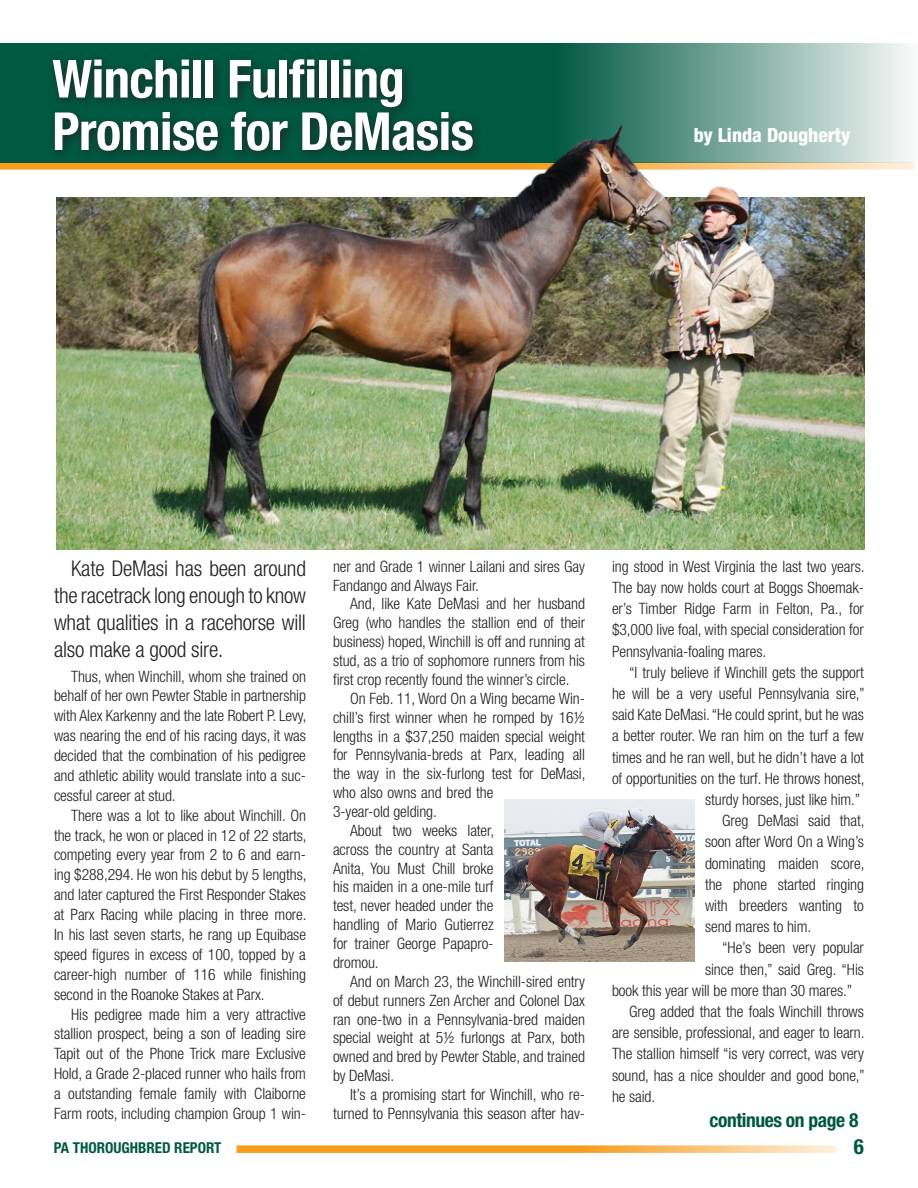
<style>
.page{position:relative;width:918px;height:1188px;background:#fff}
.page>*{position:absolute;margin:0;border:0;box-sizing:border-box;transform-origin:0 0}
.t1{font:700 condensed 52.5px/52.5px "Helvetica Neue LT Std";letter-spacing:-.01em;color:#fff}
.t2{font:300 condensed 21.75px/27.2px "Helvetica Neue LT Std";letter-spacing:-.01em;color:#231f20;text-align:justify}
.t3{font:700 condensed 21px "Helvetica Neue LT Std";color:#005840}
.t4{font:800 condensed 19.5px "Helvetica Neue LT Std";color:#fff}
.t5{font:700 condensed 19.5px "Helvetica Neue LT Std";letter-spacing:-.02em;color:#005840}
.t6{font:300 condensed 15.75px/18.9px "Helvetica Neue LT Std";letter-spacing:-.005em;color:#231f20;text-align:justify}
.t7{font:700 condensed 15px "Helvetica Neue LT Std";color:#005840}
</style>
<div class="page">
<svg style="left:237px;top:1145px;width:599px;height:8px;background:#f9b351"></svg>
<svg style="left:0;top:163px;width:915px;height:7px"></svg>
<svg style="left:0;top:43px;width:915px;height:120px;background:#569081"></svg>
<div style="left:46px;top:53px;width:439px;height:110px;background:#231f20;opacity:.75"></div>
<img style="left:56px;top:98px;width:809px;height:452px">
<img style="left:504px;top:799px;width:190px;height:163px">
<p class="t1" style="left:52px;top:52px;width:423px">Winchill Fulfilling<br>Promise for DeMasis</p>
<p class="t4" style="left:694px;top:123px;width:158px">by Linda Dougherty</p>
<p class="t2" style="left:54px;top:555px;width:254px;text-indent:17px">Kate DeMasi has been around the racetrack long enough to know what qualities in a racehorse will also make a good sire.</p>
<p class="t6" style="left:54px;top:666px;width:254px;line-height:20px;text-indent:17px">Thus, when Winchill, whom she trained on behalf of her own Pewter Stable in partnership with Alex Karkenny and the late Robert P. Levy, was nearing the end of his racing days, it was decided that the combination of his pedigree and athletic ability would translate into a suc&shy;cessful career at stud.</p>
<p class="t6" style="left:54px;top:805px;width:254px;line-height:20px;text-indent:17px">There was a lot to like about Winchill. On the track, he won or placed in 12 of 22 starts, competing every year from 2 to 6 and earn&shy;ing $288,294. He won his debut by 5 lengths, and later captured the First Responder Stakes at Parx Racing while placing in three more.<br>In his last seven starts, he rang up Equibase speed figures in excess of 100, topped by a career-high number of 116 while finishing second in the Roanoke Stakes at Parx.</p>
<p class="t6" style="left:54px;top:1004px;width:254px;line-height:20px;text-indent:17px">His pedigree made him a very attractive stallion prospect, being a son of leading sire Tapit out of the Phone Trick mare Exclusive Hold, a Grade 2-placed runner who hails from a outstanding female family with Claiborne Farm roots, including champion Group 1 win-</p>
<p class="t6" style="left:333px;top:557px;width:253px">ner and Grade 1 winner Lailani and sires Gay<br>Fandango and Always Fair.</p>
<p class="t6" style="left:333px;top:594px;width:254px;text-indent:17px">And, like Kate DeMasi and her husband Greg (who handles the stallion end of their business) hoped, Winchill is off and running at stud, as a trio of sophomore runners from his first crop recently found the winner’s circle.</p>
<p class="t6" style="left:333px;top:689px;width:254px;text-align:left;text-indent:17px">On Feb. 11, Word On a Wing became Win&shy;chill’s first winner when he romped by 16½ lengths in a $37,250 maiden special weight for Pennsylvania-breds at Parx, leading all the way in the six-furlong test for DeMasi, who also owns and bred the<br>3-year-old gelding.</p>
<p class="t6" style="left:333px;top:821px;width:163px;text-indent:17px">About two weeks later, across the country at Santa Anita, You Must Chill broke his maiden in a one-mile turf test, never headed under the handling of Mario Gutierrez for trainer George Papapro&shy;dromou.</p>
<p class="t6" style="left:333px;top:972px;width:254px;text-indent:17px">And on March 23, the Winchill-sired entry of debut runners Zen Archer and Colonel Dax ran one-two in a Pennsylvania-bred maiden special weight at 5½ furlongs at Parx, both owned and bred by Pewter Stable, and trained by DeMasi.</p>
<p class="t6" style="left:333px;top:1085px;width:254px;text-align:right">It’s a promising start for Winchill, who re&shy;turned to Pennsylvania this season after hav-</p>
<p class="t6" style="left:612px;top:555px;width:254px;line-height:21.1px">ing stood in West Virginia the last two years.<br>The bay now holds court at Boggs Shoemak&shy;er’s Timber Ridge Farm in Felton, Pa., for $3,000 live foal, with special consideration for Pennsylvania-foaling mares.</p>
<p class="t6" style="left:612px;top:661px;width:254px;line-height:21.1px;text-align:right">“I truly believe if Winchill gets the support<br>he will be a very useful Pennsylvania sire,” said Kate DeMasi. “He could sprint, but he was a better router. We ran him on the turf a few times and he ran well, but he didn’t have a lot of opportunities on the turf. He throws honest, sturdy horses, just like him.”</p>
<p class="t6" style="left:705px;top:810px;width:161px;line-height:21.1px;text-indent:17px">Greg DeMasi said that, soon after Word On a Wing’s dominating maiden score, the phone started ringing with breeders wanting to send mares to him.</p>
<p class="t6" style="left:722px;top:938px;width:143px">“He’s been very popular</p>
<p class="t6" style="left:705px;top:959px;width:160px">since then,” said Greg. “His</p>
<p class="t6" style="left:612px;top:981px;width:242px">book this year will be more than 30 mares.”</p>
<p class="t6" style="left:612px;top:1001px;width:254px;line-height:21.1px;text-indent:17px">Greg added that the foals Winchill throws are sensible, professional, and eager to learn.<br>The stallion himself “is very correct, was very sound, has a nice shoulder and good bone,” he said.</p>
<p class="t5" style="left:709px;top:1108px;width:151px">continues on page 8</p>
<p class="t7" style="left:54px;top:1138px;width:169px">PA THOROUGHBRED REPORT</p>
<p class="t3" style="left:854px;top:1133px;width:12px">6</p>
</div>
